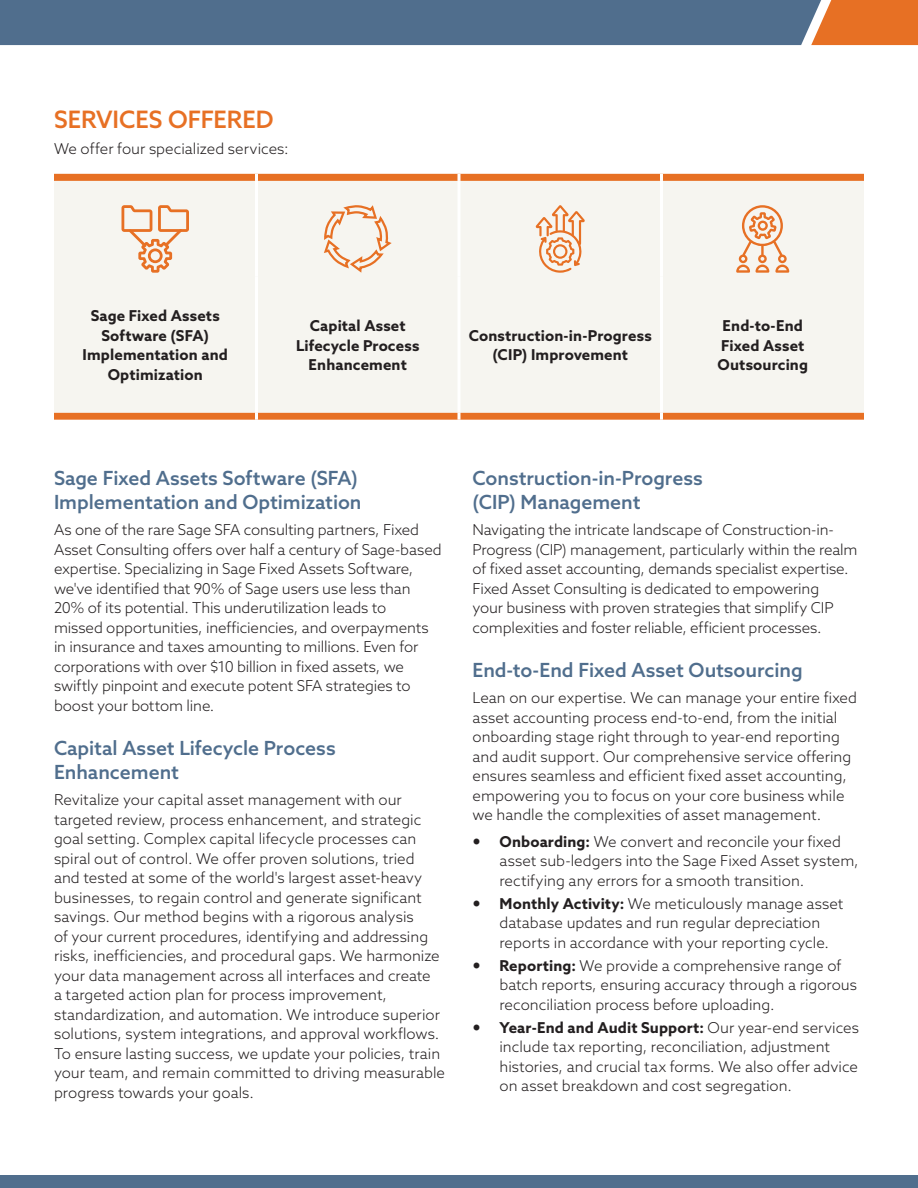
<style>
.page{position:relative;width:918px;height:1188px;background:#fff}
.page>*{position:absolute;margin:0;border:0;box-sizing:border-box;transform-origin:0 0}
.H_01{font:500 24px "Azo Sans";color:#e77024}
.SH_01{font:500 19.5px/24px "Azo Sans";color:#506e8d}
.Body{font:300 15px/19.5px "Azo Sans";color:#231f20}
.Body-2{font:700 15px/19.5px "Azo Sans";letter-spacing:.01em;color:#231f20;text-align:center}
.s1{font-weight:700}
</style>
<div class="page">
<svg style="left:0;top:0;width:918px;height:45px;background:#616f83"></svg>
<svg style="left:54px;top:174px;width:810px;height:246px;background:#e7742b"></svg>
<div style="left:54px;top:181px;width:810px;height:232px;background:#f6f5f0"></div>
<svg style="left:255px;top:174px;width:3px;height:7px"></svg>
<svg style="left:660px;top:174px;width:3px;height:7px"></svg>
<hr style="left:255px;top:181px;width:3px;height:96px;background:#fff">
<hr style="left:660px;top:181px;width:3px;height:96px;background:#fff">
<hr style="left:255px;top:277px;width:3px;height:136px;background:#fff">
<hr style="left:660px;top:277px;width:3px;height:136px;background:#fff">
<svg style="left:255px;top:413px;width:3px;height:7px"></svg>
<svg style="left:660px;top:413px;width:3px;height:7px"></svg>
<svg style="left:458px;top:174px;width:2px;height:7px"></svg>
<hr style="left:458px;top:181px;width:2px;height:96px;background:#fff">
<hr style="left:458px;top:277px;width:2px;height:136px;background:#fff">
<svg style="left:458px;top:413px;width:2px;height:7px"></svg>
<svg style="left:122px;top:205px;width:67px;height:68px"></svg>
<svg style="left:322px;top:203px;width:72px;height:72px"></svg>
<svg style="left:536px;top:205px;width:49px;height:68px"></svg>
<svg style="left:736px;top:205px;width:53px;height:68px"></svg>
<div style="left:0;top:1176px;width:918px;height:12px;background:#506e8d"></div>
<p class="H_01" style="left:54px;top:104px;width:221px">SERVICES OFFERED</p>
<p class="Body" style="left:54px;top:139px;width:236px">We offer four specialized services:</p>
<p class="Body-2" style="left:83px;top:306px;width:147px">Sage Fixed Assets<br>Software (SFA)<br>Implementation and<br>Optimization</p>
<p class="Body-2" style="left:296px;top:316px;width:125px">Capital Asset<br>Lifecycle Process<br>Enhancement</p>
<p class="Body-2" style="left:469px;top:325px;width:185px">Construction-in-Progress (CIP) Improvement</p>
<p class="Body-2" style="left:717px;top:316px;width:92px">End-to-End<br>Fixed Asset<br>Outsourcing</p>
<p class="SH_01" style="left:54px;top:466px;width:309px">Sage Fixed Assets Software (SFA)<br>Implementation and Optimization</p>
<p class="Body" style="left:54px;top:520px;width:389px">As one of the rare Sage SFA consulting partners, Fixed Asset Consulting offers over half a century of Sage-based expertise. Specializing in Sage Fixed Assets Software, we've identified that 90% of Sage users use less than 20% of its potential. This underutilization leads to<br>missed opportunities, inefficiencies, and overpayments in insurance and taxes amounting to millions. Even for corporations with over $10 billion in fixed assets, we swiftly pinpoint and execute potent SFA strategies to boost your bottom line.</p>
<p class="SH_01" style="left:54px;top:736px;width:283px">Capital Asset Lifecycle Process<br>Enhancement</p>
<p class="Body" style="left:54px;top:790px;width:393px">Revitalize your capital asset management with our targeted review, process enhancement, and strategic goal setting. Complex capital lifecycle processes can spiral out of control. We offer proven solutions, tried<br>and tested at some of the world's largest asset-heavy businesses, to regain control and generate significant savings. Our method begins with a rigorous analysis<br>of your current procedures, identifying and addressing risks, inefficiencies, and procedural gaps. We harmonize your data management across all interfaces and create<br>a targeted action plan for process improvement, standardization, and automation. We introduce superior solutions, system integrations, and approval workflows.<br>To ensure lasting success, we update your policies, train your team, and remain committed to driving measurable progress towards your goals.</p>
<p class="SH_01" style="left:472px;top:466px;width:232px">Construction-in-Progress (CIP) Management</p>
<p class="Body" style="left:472px;top:520px;width:387px">Navigating the intricate landscape of Construction-in-Progress (CIP) management, particularly within the realm of fixed asset accounting, demands specialist expertise.<br>Fixed Asset Consulting is dedicated to empowering<br>your business with proven strategies that simplify CIP complexities and foster reliable, efficient processes.</p>
<p class="SH_01" style="left:472px;top:658px;width:332px">End-to-End Fixed Asset Outsourcing</p>
<p class="Body" style="left:472px;top:688px;width:386px">Lean on our expertise. We can manage your entire fixed asset accounting process end-to-end, from the initial onboarding stage right through to year-end reporting and audit support. Our comprehensive service offering ensures seamless and efficient fixed asset accounting, empowering you to focus on your core business while we handle the complexities of asset management.</p>
<p class="Body" style="left:500px;top:831px;width:361px"><span class="s1">Onboarding:</span> We convert and reconcile your fixed asset sub-ledgers into the Sage Fixed Asset system, rectifying any errors for a smooth transition.</p>
<p class="Body" style="left:500px;top:893px;width:346px"><span class="s1">Monthly Activity:</span> We meticulously manage asset database updates and run regular depreciation reports in accordance with your reporting cycle.</p>
<p class="Body" style="left:500px;top:955px;width:359px"><span class="s1">Reporting:</span> We provide a comprehensive range of batch reports, ensuring accuracy through a rigorous reconciliation process before uploading.</p>
<p class="Body" style="left:500px;top:1017px;width:361px"><span class="s1">Year-End and Audit Support:</span> Our year-end services include tax reporting, reconciliation, adjustment histories, and crucial tax forms. We also offer advice on asset breakdown and cost segregation.</p>
</div>
